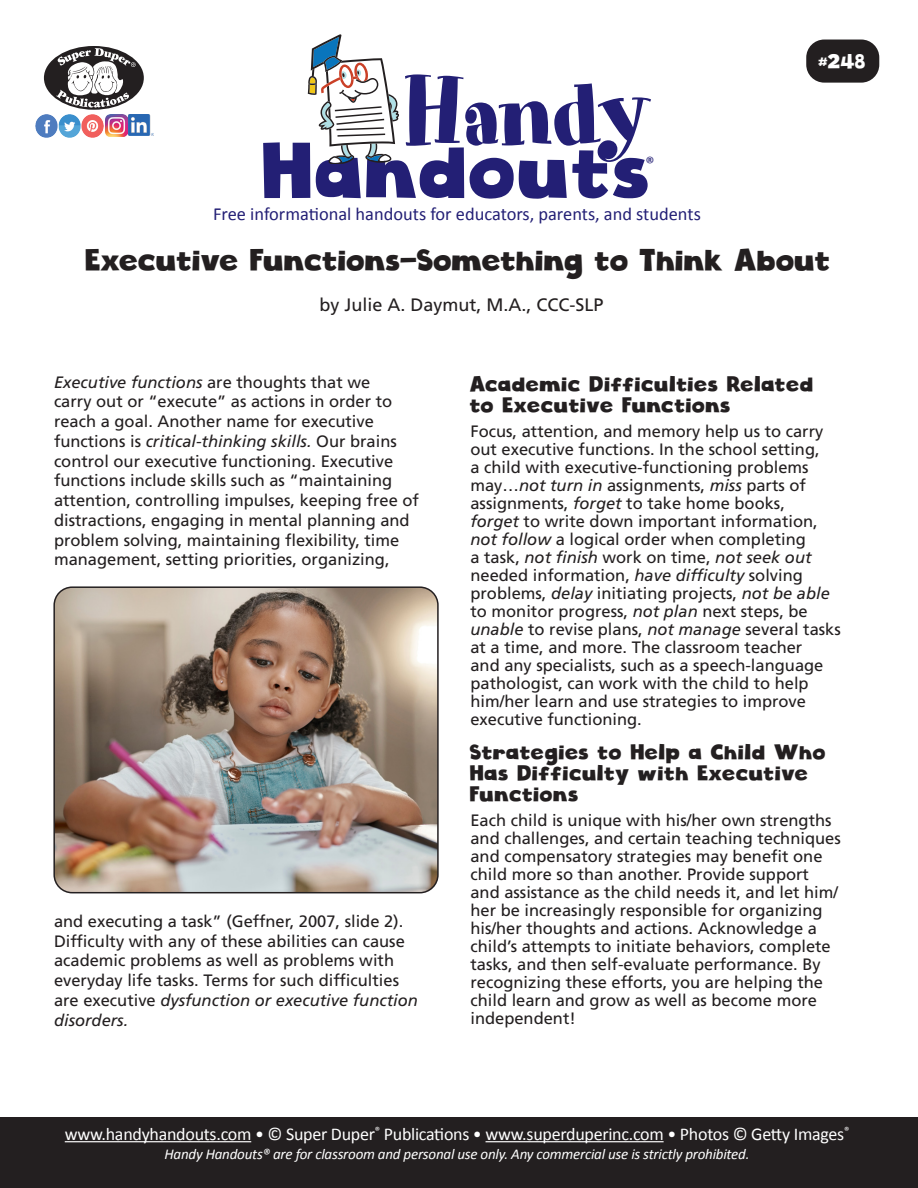
<style>
.page{position:relative;width:918px;height:1188px;background:#fff}
.page>*{position:absolute;margin:0;border:0;box-sizing:border-box;transform-origin:0 0}
.t1{font:93.75px "Art Department JNL";letter-spacing:-.03em;color:#231f75}
.t2{font:76.8px "Cloudy Witha Chanceof Love";color:#231f75}
.HH_Title{font:30px "Cloudy Witha Chanceof Love";letter-spacing:-.02em;color:#231f20}
.HH_Text{font:21px/21px "Cloudy Witha Chanceof Love";color:#231f20}
.t3{font:19.5px "Cloudy Witha Chanceof Love";color:#fff}
.t4{font:18.45px "Calibri";color:#231f75}
.t5{font:18px "Calibri";letter-spacing:-.015em;color:#fff}
.HH_Author{font:18px "Frutiger LT Std";color:#231f20}
.t6{font:18px "Calibri";color:#231f75}
.HH_Text-2{font:16.5px/18px "Frutiger LT Std";color:#231f20}
.t7{font:italic 15px "Calibri";letter-spacing:-.015em;color:#fff}
.s1{font-style:italic}
</style>
<div class="page">
<div style="left:806px;top:40px;width:73px;height:43px;background:#231f20;border-radius:18px"></div>
<div style="left:44px;top:46px;width:100px;height:64px;background:#231f20;border-radius:50%"></div>
<svg style="left:56px;top:48px;width:80px;height:60px"></svg>
<img style="left:36px;top:115px;width:68px;height:22px">
<img style="left:106px;top:115px;width:21px;height:21px">
<img style="left:129px;top:115px;width:24px;height:21px">
<svg style="left:308px;top:34px;width:91px;height:129px"></svg>
<div style="left:0;top:1118px;width:918px;height:70px;background:#231f20"></div>
<hr style="left:65px;top:1141px;width:186px;height:1px;background:#fff">
<hr style="left:486px;top:1141px;width:178px;height:1px;background:#fff">
<img style="left:56px;top:589px;width:380px;height:304px">
<div style="left:53px;top:586px;width:386px;height:307px;border:2px solid #231f20;border-radius:18px"></div>
<p class="t1" style="left:402px;top:57px;width:252px">Handy</p>
<p class="t2" style="left:264px;top:123px;width:391px">Handouts</p>
<p class="t6" style="left:646px;top:150px;width:11px">®</p>
<p class="t4" style="left:213px;top:201px;width:489px">Free informational handouts for educators, parents, and students</p>
<p class="t3" style="left:819px;top:49px;width:49px">#248</p>
<p class="HH_Title" style="left:86px;top:241px;width:747px">Executive Functions—Something to Think About</p>
<p class="HH_Author" style="left:319px;top:294px;width:286px">by Julie A. Daymut, M.A., CCC-SLP</p>
<p class="HH_Text-2" style="left:54px;top:372px;width:366px;line-height:19.6px"><span class="s1">Executive functions</span> are thoughts that we<br>carry out or “execute” as actions in order to reach a goal. Another name for executive functions is <span class="s1">critical-thinking skills.</span> Our brains control our executive functioning. Executive functions include skills such as “maintaining attention, controlling impulses, keeping free of distractions, engaging in mental planning and problem solving, maintaining flexibility, time management, setting priorities, organizing,</p>
<p class="HH_Text-2" style="left:54px;top:912px;width:365px;line-height:19.6px">and executing a task” (Geffner, 2007, slide 2).<br>Difficulty with any of these abilities can cause academic problems as well as problems with everyday life tasks. Terms for such difficulties are executive <span class="s1">dysfunction or executive function disorders.</span></p>
<p class="HH_Text" style="left:470px;top:374px;width:345px">Academic Difficulties Related to Executive Functions</p>
<p class="HH_Text-2" style="left:470px;top:422px;width:372px">Focus, attention, and memory help us to carry out executive functions. In the school setting,<br>a child with executive-functioning problems may…<span class="s1">not turn in</span> assignments, <span class="s1">miss</span> parts of assignments, <span class="s1">forget</span> to take home books,<br><span class="s1">forget</span> to write down important information, <span class="s1">not follow</span> a logical order when completing<br>a task, <span class="s1">not finish</span> work on time, <span class="s1">not seek out </span>needed information, <span class="s1">have difficulty</span> solving problems, <span class="s1">delay</span> initiating projects, <span class="s1">not be able </span>to monitor progress, <span class="s1">not plan</span> next steps, be <span class="s1">unable</span> to revise plans, <span class="s1">not manage</span> several tasks at a time, and more. The classroom teacher<br>and any specialists, such as a speech-language pathologist, can work with the child to help him/her learn and use strategies to improve executive functioning.</p>
<p class="HH_Text" style="left:470px;top:742px;width:358px">Strategies to Help a Child Who<br>Has Difficulty with Executive<br>Functions</p>
<p class="HH_Text-2" style="left:470px;top:811px;width:372px">Each child is unique with his/her own strengths and challenges, and certain teaching techniques and compensatory strategies may benefit one child more so than another. Provide support and assistance as the child needs it, and let him/ her be increasingly responsible for organizing his/her thoughts and actions. Acknowledge a child’s attempts to initiate behaviors, complete tasks, and then self-evaluate performance. By recognizing these efforts, you are helping the child learn and grow as well as become more independent!</p>
<p class="t5" style="left:65px;top:1121px;width:786px">www.handyhandouts.com • © Super Duper<sup>®</sup> Publications • www.superduperinc.com • Photos © Getty Images<sup>®</sup></p>
<p class="t7" style="left:164px;top:1144px;width:587px">Handy Handouts® are for classroom and personal use only. Any commercial use is strictly prohibited.</p>
</div>
